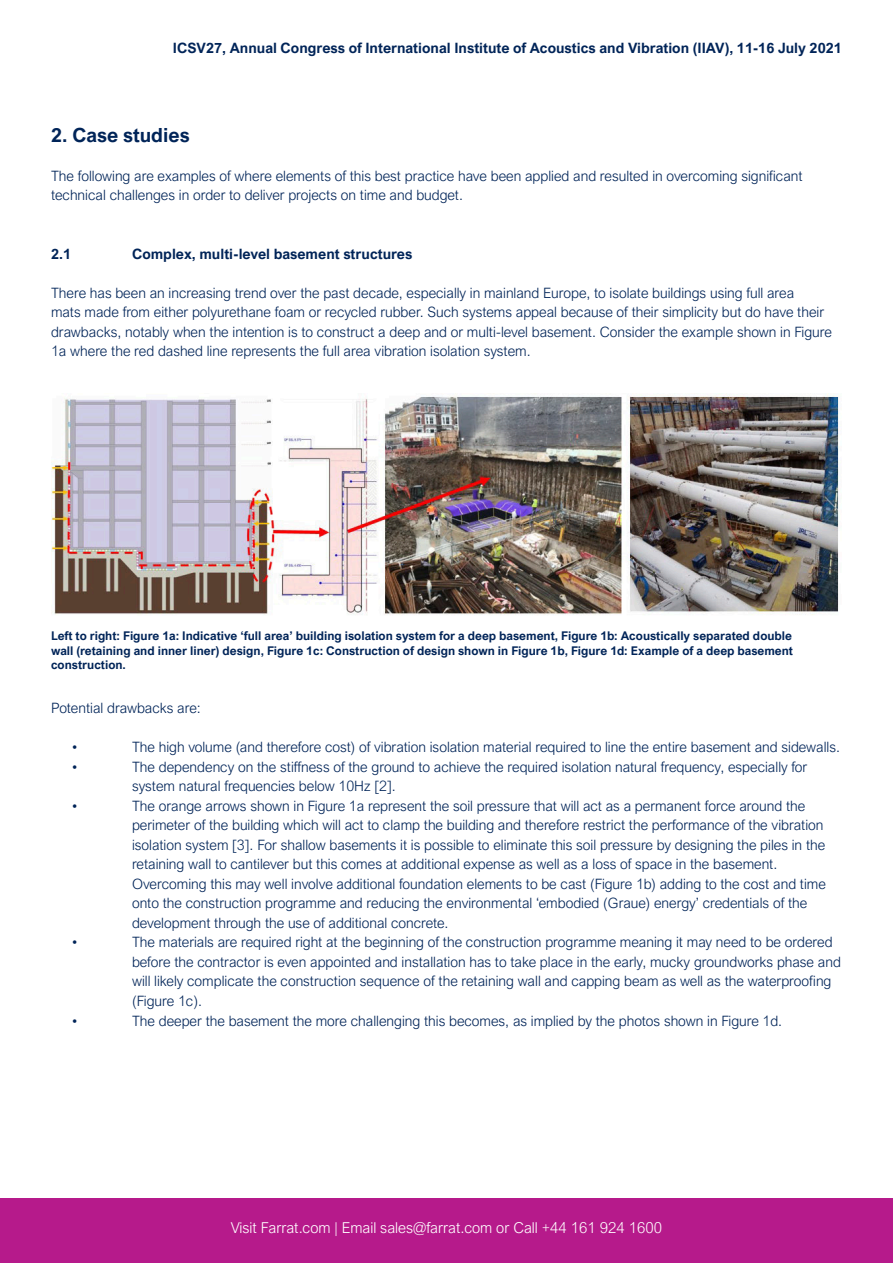
<style>
.page{position:relative;width:893px;height:1263px;background:#fff}
.page>*{position:absolute;margin:0;border:0;box-sizing:border-box;transform-origin:0 0}
.t1{font:700 19.5px "Arial Nova";color:#002458}
.t2{font:300 15px "Arial Nova";color:#fff}
.t3{font:300 14.25px/19.5px "Arial Nova";color:#002458}
.t4{font:700 14.25px "Arial Nova";color:#002458}
.t5{font:700 12px/14.4px "Arial Nova";color:#002458;text-align:justify}
</style>
<div class="page">
<div style="left:0;top:1198px;width:893px;height:65px;background:#b61a8b"></div>
<img style="left:51px;top:393px;width:789px;height:222px">
<p class="t4" style="left:173px;top:40px;width:670px">ICSV27, Annual Congress of International Institute of Acoustics and Vibration (IIAV), 11-16 July 2021</p>
<p class="t1" style="left:51px;top:123px;width:140px">2. Case studies</p>
<p class="t3" style="left:51px;top:166px;width:753px">The following are examples of where elements of this best practice have been applied and resulted in overcoming significant technical challenges in order to deliver projects on time and budget.</p>
<p class="t4" style="left:51px;top:245px;width:22px">2.1</p>
<p class="t4" style="left:132px;top:245px;width:282px">Complex, multi-level basement structures</p>
<p class="t3" style="left:51px;top:283px;width:782px">There has been an increasing trend over the past decade, especially in mainland Europe, to isolate buildings using full area<br>mats made from either polyurethane foam or recycled rubber. Such systems appeal because of their simplicity but do have their drawbacks, notably when the intention is to construct a deep and or multi-level basement. Consider the example shown in Figure 1a where the red dashed line represents the full area vibration isolation system.</p>
<p class="t5" style="left:51px;top:629px;width:744px">Left to right: Figure 1a: Indicative ‘full area’ building isolation system for a deep basement, Figure 1b: Acoustically separated double wall (retaining and inner liner) design, Figure 1c: Construction of design shown in Figure 1b, Figure 1d: Example of a deep basement construction.</p>
<p class="t3" style="left:51px;top:699px;width:151px">Potential drawbacks are:</p>
<p class="t3" style="left:72px;top:738px;width:7px">•</p>
<p class="t3" style="left:132px;top:738px;width:709px">The high volume (and therefore cost) of vibration isolation material required to line the entire basement and sidewalls.</p>
<p class="t3" style="left:72px;top:757px;width:7px">•</p>
<p class="t3" style="left:132px;top:757px;width:677px">The dependency on the stiffness of the ground to achieve the required isolation natural frequency, especially for system natural frequencies below 10Hz [2].</p>
<p class="t3" style="left:72px;top:796px;width:7px">•</p>
<p class="t3" style="left:132px;top:796px;width:695px">The orange arrows shown in Figure 1a represent the soil pressure that will act as a permanent force around the perimeter of the building which will act to clamp the building and therefore restrict the performance of the vibration isolation system [3]. For shallow basements it is possible to eliminate this soil pressure by designing the piles in the retaining wall to cantilever but this comes at additional expense as well as a loss of space in the basement.<br>Overcoming this may well involve additional foundation elements to be cast (Figure 1b) adding to the cost and time onto the construction programme and reducing the environmental ‘embodied (Graue) energy’ credentials of the development through the use of additional concrete.</p>
<p class="t3" style="left:72px;top:933px;width:7px">•</p>
<p class="t3" style="left:132px;top:933px;width:710px">The materials are required right at the beginning of the construction programme meaning it may need to be ordered before the contractor is even appointed and installation has to take place in the early, mucky groundworks phase and will likely complicate the construction sequence of the retaining wall and capping beam as well as the waterproofing (Figure 1c).</p>
<p class="t3" style="left:72px;top:1011px;width:7px">•</p>
<p class="t3" style="left:132px;top:1011px;width:652px">The deeper the basement the more challenging this becomes, as implied by the photos shown in Figure 1d.</p>
<p class="t2" style="left:231px;top:1219px;width:433px">Visit Farrat.com | Email sales@farrat.com or Call +44 161 924 1600</p>
</div>
